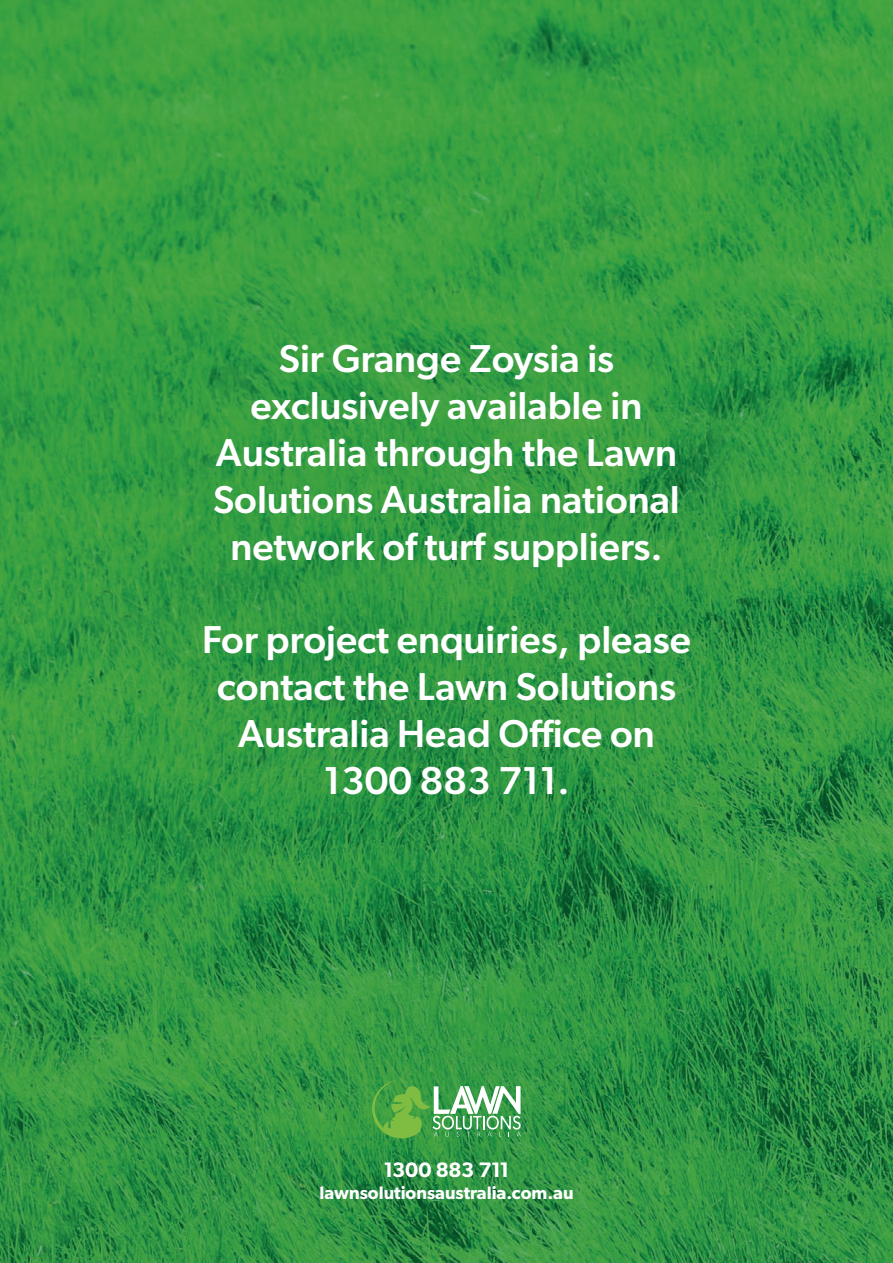
<style>
.page{position:relative;width:893px;height:1263px;background:#fff}
.page>*{position:absolute;margin:0;border:0;box-sizing:border-box;transform-origin:0 0}
.t1{font:500 39px/46.8px "Gibson";color:#fff;text-align:center}
.t2{font:600 21px "Gibson";letter-spacing:-.02em;color:#fff}
.t3{font:600 18.15px "Gibson";color:#fff}
</style>
<div class="page">
<img style="left:0;top:0;width:893px;height:1263px">
<svg style="left:372px;top:1080px;width:149px;height:58px;background:#66b166"></svg>
<p class="t1" style="left:213px;top:335px;width:468px">Sir Grange Zoysia is exclusively available in<br>Australia through the Lawn<br>Solutions Australia national network of turf suppliers.</p>
<p class="t1" style="left:202px;top:616px;width:490px">For project enquiries, please contact the Lawn Solutions<br>Australia Head Office on<br>1300 883 711.</p>
<p class="t2" style="left:384px;top:1157px;width:127px">1300 883 711</p>
<p class="t3" style="left:319px;top:1182px;width:256px">lawnsolutionsaustralia.com.au</p>
</div>
